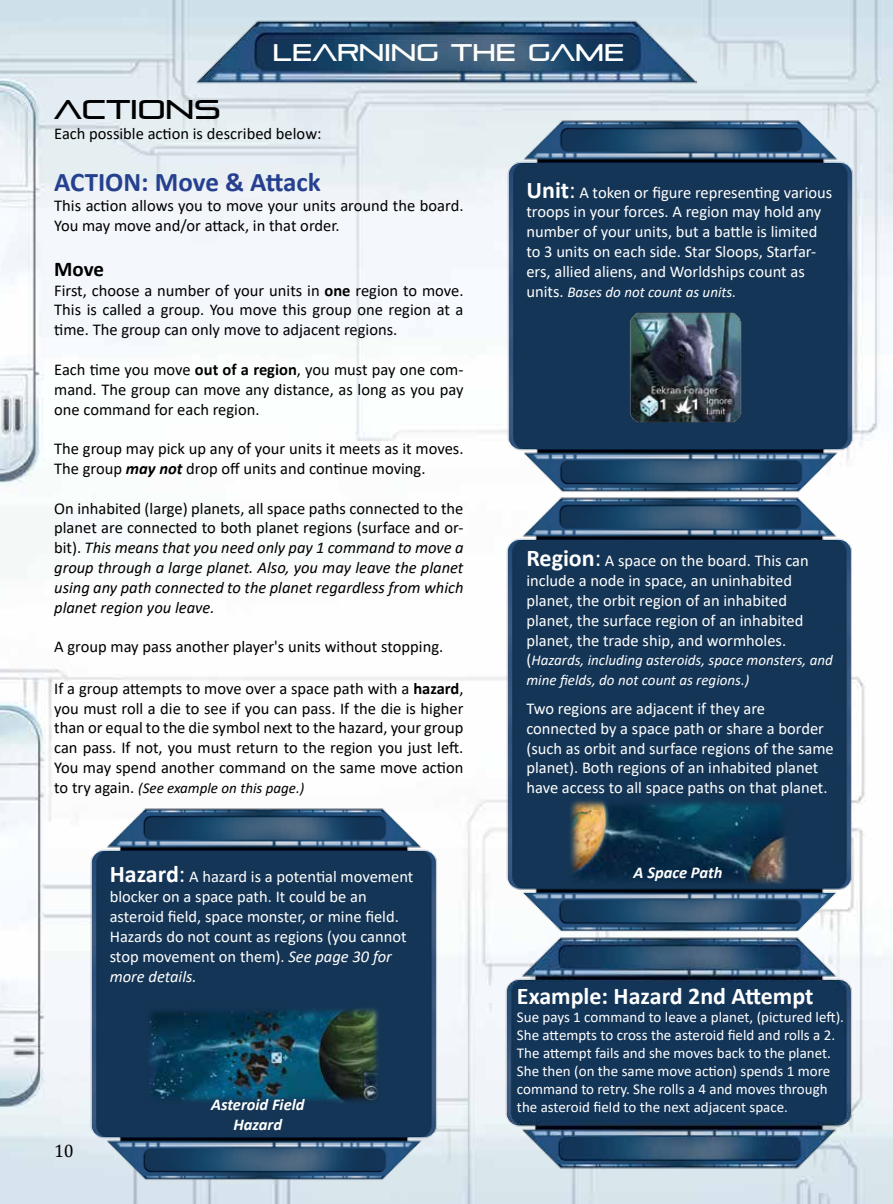
<style>
.page{position:relative;width:893px;height:1204px;background:#fff}
.page>*{position:absolute;margin:0;border:0;box-sizing:border-box;transform-origin:0 0}
.t1{font:700 27px "Calibri";color:#25408f}
.t2{font:27px "Pirulen";color:#000}
.t3{font:700 24px "Calibri";color:#fff}
.t4{font:24px "Pirulen";color:#fff}
.t5{font:700 21px "Calibri";color:#000}
.t6{font:18px "Cambria";color:#000}
.t7{font:16.5px/19.8px "Calibri";color:#000;text-align:justify}
.t8{font:16.5px/19.8px "Calibri";color:#fff}
.t9{font:italic 16.5px/19.8px "Calibri";color:#000;text-align:justify}
.t10{font:italic 700 16.5px/19.8px "Calibri";color:#fff;text-align:center}
.t11{font:15px/18px "Calibri";color:#fff}
.t12{font:italic 15px/19.8px "Calibri";color:#fff}
.t13{font:italic 15px "Calibri";color:#000}
.s1{font-weight:700}
.s2{font-weight:700;font-style:italic}
.s3{font-style:normal}
.s4{font-style:normal;font-size:16.5px}
.s5{font-weight:700;font-size:24px}
.s6{font-size:24px}
.s7{font-style:italic}
</style>
<div class="page">
<img style="left:0;top:0;width:893px;height:1203px">
<img style="left:498px;top:490px;width:360px;height:442px">
<img style="left:197px;top:16px;width:499px;height:72px">
<img style="left:499px;top:113px;width:360px;height:383px">
<img style="left:83px;top:801px;width:359px;height:383px">
<img style="left:624px;top:307px;width:121px;height:119px">
<img style="left:552px;top:784px;width:254px;height:119px">
<img style="left:141px;top:1002px;width:245px;height:107px">
<img style="left:498px;top:930px;width:359px;height:245px">
<h2 class="t4" style="left:273px;top:37px;width:353px">LEARNING THE GAME</h2>
<h1 class="t2" style="left:54px;top:93px;width:168px">ACTIONS</h1>
<p class="t7" style="left:54px;top:123px;width:269px">Each possible action is described below:</p>
<h1 class="t1" style="left:54px;top:163px;width:268px">ACTION: Move &amp; Attack</h1>
<p class="t7" style="left:54px;top:195px;width:411px">This action allows you to move your units around the board.<br>You may move and/or attack, in that order.</p>
<p class="t5" style="left:54px;top:254px;width:51px">Move</p>
<p class="t7" style="left:54px;top:280px;width:411px">First, choose a number of your units in <span class="s1">one</span> region to move.<br>This is called a group. You move this group one region at a time. The group can only move to adjacent regions.</p>
<p class="t7" style="left:54px;top:359px;width:411px">Each time you move <span class="s1">out of a region</span>, you must pay one com&shy;mand. The group can move any distance, as long as you pay one command for each region.</p>
<p class="t7" style="left:54px;top:438px;width:411px">The group may pick up any of your units it meets as it moves.<br>The group <span class="s2">may not</span> drop off units and continue moving.</p>
<p class="t9" style="left:54px;top:497px;width:411px"><span class="s3">On inhabited (large) planets, all space paths connected to the planet are connected to both planet regions (surface and or&shy;bit).</span> This means that you need only pay 1 command to move a group through a large planet. Also, you may leave the planet using any path connected to the planet regardless from which planet region you leave.</p>
<p class="t7" style="left:54px;top:636px;width:391px">A group may pass another player's units without stopping.</p>
<p class="t7" style="left:54px;top:678px;width:411px">If a group attempts to move over a space path with a <span class="s1">hazard</span>, you must roll a die to see if you can pass. If the die is higher than or equal to the die symbol next to the hazard, your group can pass. If not, you must return to the region you just left.<br>You may spend another command on the same move action</p>
<p class="t13" style="left:54px;top:777px;width:252px"><span class="s4">to try again.</span> (See example on this page.)</p>
<p class="t8" style="left:526px;top:182px;width:307px"><span class="s5">Unit</span><span class="s6">:</span> A token or figure representing various troops in your forces. A region may hold any number of your units, but a battle is limited to 3 units on each side. Star Sloops, Starfar&shy;ers, allied aliens, and Worldships count as</p>
<p class="t12" style="left:526px;top:281px;width:211px"><span class="s4">units.</span> Bases do not count as units.</p>
<p class="t8" style="left:526px;top:550px;width:284px"><span class="s5">Region</span><span class="s6">:</span> A space on the board. This can include a node in space, an uninhabited planet, the orbit region of an inhabited planet, the surface region of an inhabited planet, the trade ship, and wormholes.</p>
<p class="t12" style="left:526px;top:649px;width:308px"><span class="s4">(</span>Hazards, including asteroids, space monsters, and mine fields, do not count as regions.)</p>
<p class="t8" style="left:526px;top:698px;width:309px">Two regions are adjacent if they are connected by a space path or share a border (such as orbit and surface regions of the same planet). Both regions of an inhabited planet have access to all space paths on that planet.</p>
<p class="t8" style="left:110px;top:866px;width:305px"><span class="s5">Hazard</span><span class="s6">:</span> A hazard is a potential movement blocker on a space path. It could be an asteroid field, space monster, or mine field.<br>Hazards do not count as regions (you cannot stop movement on them). <span class="s7">See page 30 for more details.</span></p>
<p class="t10" style="left:634px;top:861px;width:91px">A Space Path</p>
<p class="t6" style="left:54px;top:1140px;width:21px">10</p>
<p class="t10" style="left:211px;top:1094px;width:95px">Asteroid Field<br>Hazard</p>
<h2 class="t3" style="left:517px;top:979px;width:298px">Example: Hazard 2nd Attempt</h2>
<p class="t11" style="left:517px;top:1007px;width:328px">Sue pays 1 command to leave a planet, (pictured left).<br>She attempts to cross the asteroid field and rolls a 2.<br>The attempt fails and she moves back to the planet.<br>She then (on the same move action) spends 1 more command to retry. She rolls a 4 and moves through the asteroid field to the next adjacent space.</p>
</div>
